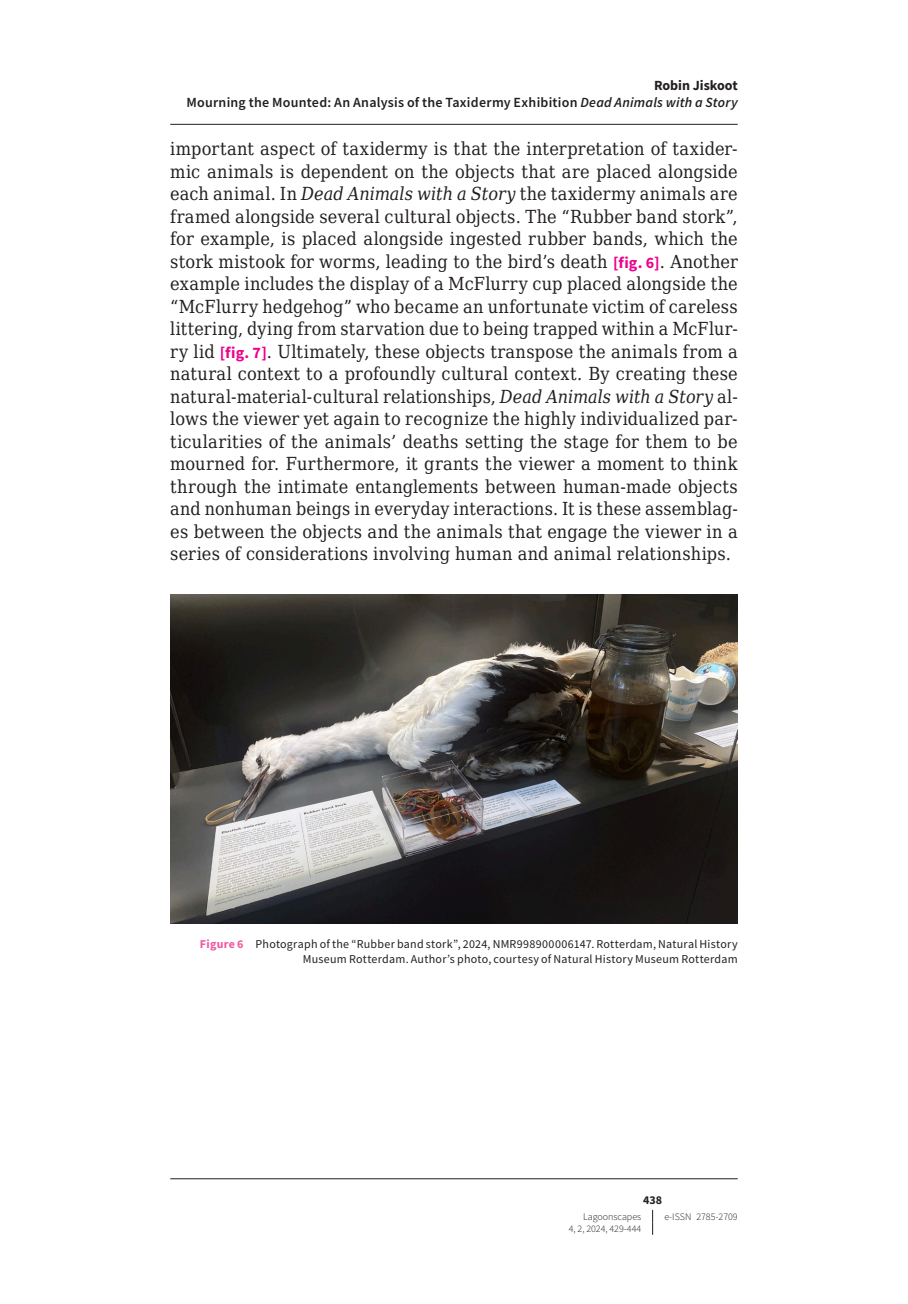
<style>
.page{position:relative;width:908px;height:1304px;background:#fff}
.page>*{position:absolute;margin:0;border:0;box-sizing:border-box;transform-origin:0 0}
.t1{font:18px/22.6px "DejaVu Serif Condensed";letter-spacing:.01em;color:#231f20;text-align:justify}
.t2{font:600 14px/17.6px "Source Sans Pro";letter-spacing:.015em;color:#231f20;text-align:right}
.t3{font:12px/15px "Source Sans Pro";letter-spacing:.02em;color:#231f20;text-align:right}
.t4{font:700 12px "Source Sans Pro";color:#231f20}
.t5{font:300 10px "Source Sans Pro";color:#231f20}
.s1{font-weight:700}
.s2{font-style:italic}
.s3{font-family:"Source Sans Pro";font-weight:700;font-size:16px;color:#ed028c}
.s4{font-weight:700;color:#ef59a1}
</style>
<div class="page">
<svg style="left:652px;top:1210px;width:1px;height:25px"></svg>
<img style="left:170px;top:595px;width:567px;height:328px">
<hr style="left:170px;top:124px;width:567px;height:1px;background:#231f20">
<hr style="left:170px;top:1178px;width:567px;height:1px;background:#231f20">
<p class="t2" style="left:186px;top:76px;width:552px"><span class="s1">Robin Jiskoot<br></span>Mourning the Mounted: An Analysis of the Taxidermy Exhibition <span class="s2">Dead Animals with a Story</span></p>
<p class="t1" style="left:170px;top:137px;width:568px">important aspect of taxidermy is that the interpretation of taxider&shy;mic animals is dependent on the objects that are placed alongside each animal. In <span class="s2">Dead Animals with a Story</span> the taxidermy animals are framed alongside several cultural objects. The “Rubber band stork”, for example, is placed alongside ingested rubber bands, which the stork mistook for worms, leading to the bird’s death <span class="s3">[fig. 6]</span>. Another example includes the display of a McFlurry cup placed alongside the “McFlurry hedgehog” who became an unfortunate victim of careless littering, dying from starvation due to being trapped within a McFlur&shy;ry lid <span class="s3">[fig. 7]</span>. Ultimately, these objects transpose the animals from a natural context to a profoundly cultural context. By creating these natural-material-cultural relationships, <span class="s2">Dead Animals with a Story</span> al&shy;lows the viewer yet again to recognize the highly individualized par&shy;ticularities of the animals’ deaths setting the stage for them to be mourned for. Furthermore, it grants the viewer a moment to think through the intimate entanglements between human-made objects and nonhuman beings in everyday interactions. It is these assemblag&shy;es between the objects and the animals that engage the viewer in a series of considerations involving human and animal relationships.</p>
<p class="t3" style="left:200px;top:937px;width:539px"><span class="s4">Figure 6</span> Photograph of the “Rubber band stork”, 2024, NMR998900006147. Rotterdam, Natural History<br>Museum Rotterdam. Author’s photo, courtesy of Natural History Museum Rotterdam</p>
<p class="t4" style="left:642px;top:1192px;width:21px">438</p>
<p class="t5" style="left:583px;top:1210px;width:60px">Lagoonscapes</p>
<p class="t5" style="left:664px;top:1210px;width:75px">e-ISSN 2785‑2709</p>
<p class="t5" style="left:568px;top:1223px;width:74px">4, 2, 2024, 429-444</p>
</div>
